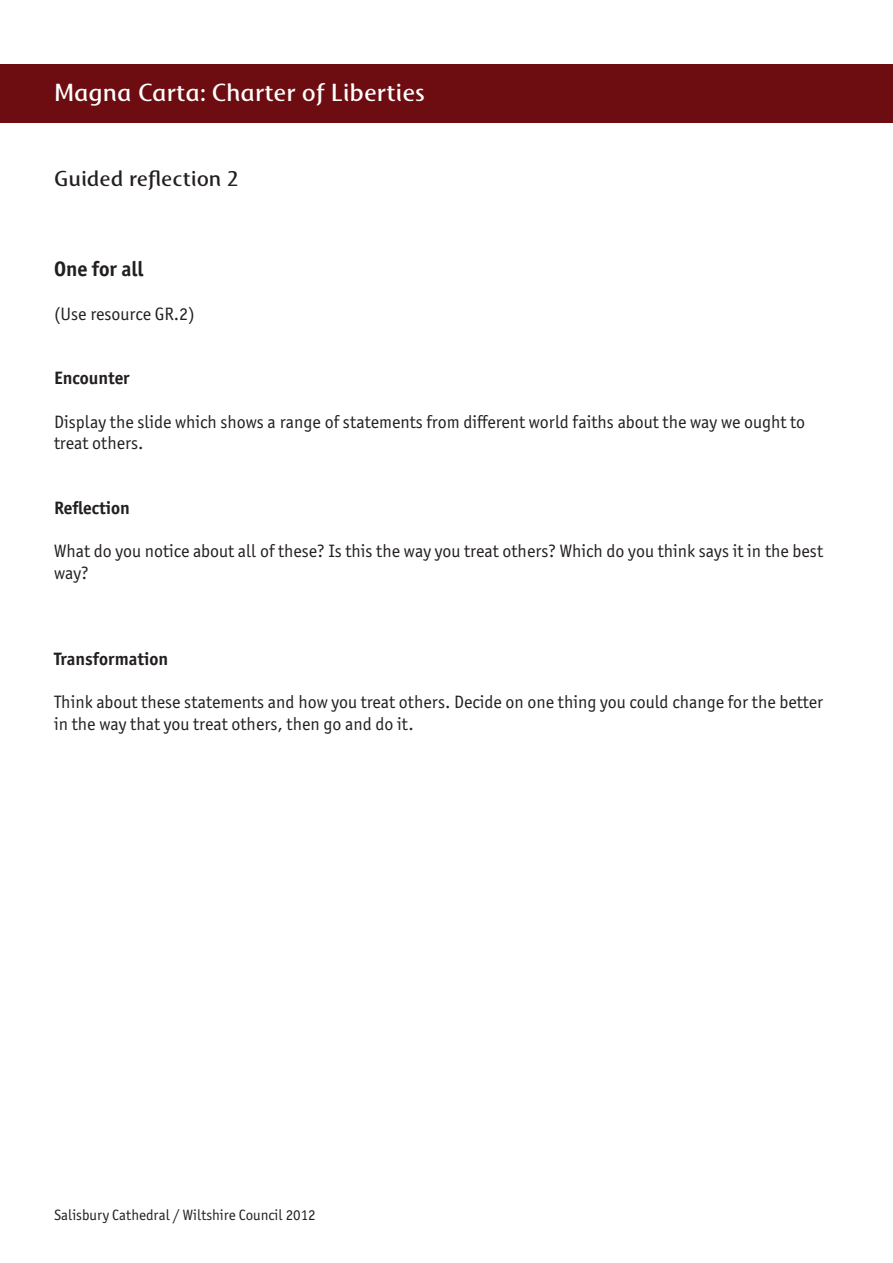
<style>
.page{position:relative;width:893px;height:1263px;background:#fff}
.page>*{position:absolute;margin:0;border:0;box-sizing:border-box;transform-origin:0 0}
.t1{font:24px "Mosquito Pro";color:#fff}
.t2{font:21px "Mosquito Pro";color:#231f20}
.t3{font:700 21px "Officina Sans ITC Std";color:#231f20}
.t4{font:18px/21.6px "Officina Sans ITC Std";color:#231f20}
.t5{font:700 18px "Officina Sans ITC Std";color:#231f20}
.t6{font:15px "Officina Sans ITC Std";color:#231f20}
</style>
<div class="page">
<div style="left:0;top:64px;width:893px;height:59px;background:#6e0d11"></div>
<p class="t1" style="left:54px;top:78px;width:373px">Magna Carta: Charter of Liberties</p>
<p class="t2" style="left:54px;top:166px;width:186px">Guided reflection 2</p>
<p class="t3" style="left:54px;top:256px;width:91px">One for all</p>
<p class="t4" style="left:54px;top:303px;width:142px">(Use resource GR.2)</p>
<p class="t5" style="left:54px;top:367px;width:77px">Encounter</p>
<p class="t4" style="left:54px;top:411px;width:753px">Display the slide which shows a range of statements from different world faiths about the way we ought to treat others.</p>
<p class="t5" style="left:54px;top:497px;width:77px">Reflection</p>
<p class="t4" style="left:54px;top:540px;width:771px">What do you notice about all of these? Is this the way you treat others? Which do you think says it in the best way?</p>
<p class="t5" style="left:54px;top:648px;width:116px">Transformation</p>
<p class="t4" style="left:54px;top:691px;width:771px">Think about these statements and how you treat others. Decide on one thing you could change for the better in the way that you treat others, then go and do it.</p>
<p class="t6" style="left:54px;top:1206px;width:263px">Salisbury Cathedral / Wiltshire Council 2012</p>
</div>
